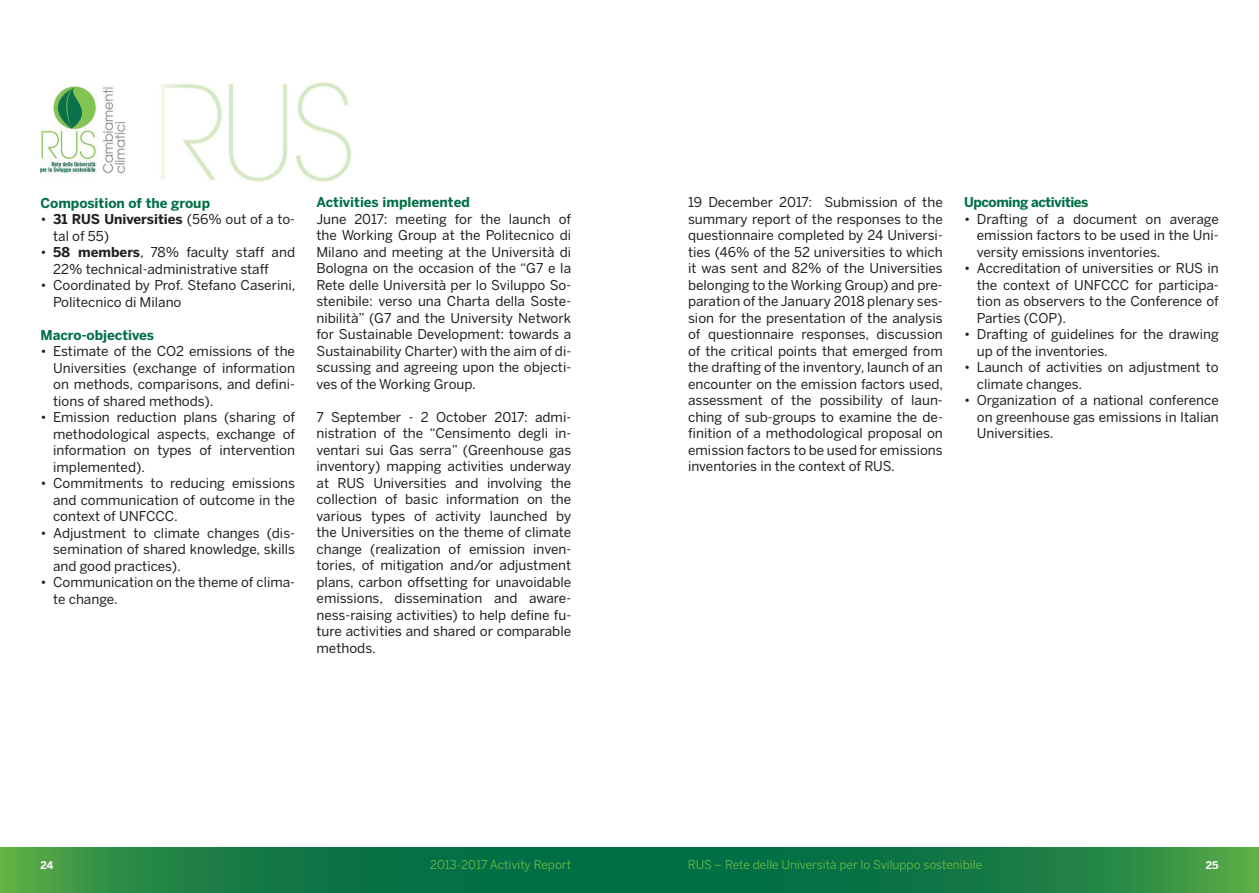
<style>
.page{position:relative;width:1259px;height:893px;background:#fff}
.page>*{position:absolute;margin:0;border:0;box-sizing:border-box;transform-origin:0 0}
.t1{font:13.5px/16.5px "Benton Sans";color:#231f20;text-align:justify}
.t2{font:700 13.5px "Benton Sans";color:#016f45}
.t3{font:700 13.5px "Benton Sans";letter-spacing:-.03em;color:#016f45}
.t4{font:12px "Benton Sans";color:#6cbd45}
.t5{font:700 10.5px "Benton Sans";color:#fff}
.s1{font-weight:700}
</style>
<div class="page">
<svg style="left:0;top:847px;width:1259px;height:46px;background:#187d45"></svg>
<img style="left:40px;top:82px;width:312px;height:100px">
<p class="t2" style="left:40px;top:195px;width:171px">Composition of the group</p>
<p class="t1" style="left:53px;top:211px;width:243px;text-indent:-13px">• <span class="s1">31 RUS Universities</span> (56% out of a to&shy;tal of 55)</p>
<p class="t1" style="left:53px;top:244px;width:243px;text-indent:-13px">• <span class="s1">58 members</span>, 78% faculty staff and<br>22% technical-administrative staff</p>
<p class="t1" style="left:53px;top:277px;width:244px;text-indent:-13px">• Coordinated by Prof. Stefano Caserini,<br>Politecnico di Milano</p>
<p class="t2" style="left:40px;top:327px;width:115px">Macro-objectives</p>
<p class="t1" style="left:53px;top:343px;width:243px;text-indent:-13px">• Estimate of the CO2 emissions of the Universities (exchange of information on methods, comparisons, and defini&shy;tions of shared methods).</p>
<p class="t1" style="left:53px;top:409px;width:243px;text-indent:-13px">• Emission reduction plans (sharing of methodological aspects, exchange of information on types of intervention implemented).</p>
<p class="t1" style="left:53px;top:475px;width:243px;text-indent:-13px">• Commitments to reducing emissions and communication of outcome in the context of UNFCCC.</p>
<p class="t1" style="left:53px;top:524px;width:243px;text-indent:-13px">• Adjustment to climate changes (dis&shy;semination of shared knowledge, skills and good practices).</p>
<p class="t1" style="left:53px;top:574px;width:243px;text-indent:-13px">• Communication on the theme of clima&shy;te change.</p>
<p class="t2" style="left:316px;top:194px;width:155px">Activities implemented</p>
<p class="t1" style="left:316px;top:211px;width:256px">June 2017: meeting for the launch of the Working Group at the Politecnico di Milano and meeting at the Università di Bologna on the occasion of the “G7 e la Rete delle Università per lo Sviluppo So&shy;stenibile: verso una Charta della Soste&shy;nibilità” (G7 and the University Network for Sustainable Development: towards a Sustainability Charter) with the aim of di&shy;scussing and agreeing upon the objecti&shy;ves of the Working Group.</p>
<p class="t1" style="left:316px;top:409px;width:256px">7 September - 2 October 2017: admi&shy;nistration of the “Censimento degli in&shy;ventari sui Gas serra” (Greenhouse gas inventory) mapping activities underway at RUS Universities and involving the collection of basic information on the various types of activity launched by the Universities on the theme of climate change (realization of emission inven&shy;tories, of mitigation and/or adjustment plans, carbon offsetting for unavoidable emissions, dissemination and aware&shy;ness-raising activities) to help define fu&shy;ture activities and shared or comparable methods.</p>
<p class="t1" style="left:688px;top:194px;width:257px">19 December 2017: Submission of the summary report of the responses to the questionnaire completed by 24 Universi&shy;ties (46% of the 52 universities to which it was sent and 82% of the Universities belonging to the Working Group) and pre&shy;paration of the January 2018 plenary ses&shy;sion for the presentation of the analysis of questionnaire responses, discussion of the critical points that emerged from the drafting of the inventory, launch of an encounter on the emission factors used, assessment of the possibility of laun&shy;ching of sub-groups to examine the de&shy;finition of a methodological proposal on emission factors to be used for emissions inventories in the context of RUS.</p>
<p class="t3" style="left:964px;top:194px;width:126px">Upcoming activities</p>
<p class="t1" style="left:976px;top:210px;width:243px;text-indent:-13px">• Drafting of a document on average emission factors to be used in the Uni&shy;versity emissions inventories.</p>
<p class="t1" style="left:976px;top:260px;width:243px;text-indent:-13px">• Accreditation of universities or RUS in the context of UNFCCC for participa&shy;tion as observers to the Conference of Parties (COP).</p>
<p class="t1" style="left:977px;top:326px;width:243px;text-indent:-13px">• Drafting of guidelines for the drawing up of the inventories.</p>
<p class="t1" style="left:977px;top:359px;width:243px;text-indent:-13px">• Launch of activities on adjustment to climate changes.</p>
<p class="t1" style="left:977px;top:392px;width:243px;text-indent:-13px">• Organization of a national conference on greenhouse gas emissions in Italian Universities.</p>
<p class="t5" style="left:40px;top:859px;width:15px">24</p>
<p class="t4" style="left:430px;top:858px;width:142px">2013-2017 Activity Report</p>
<p class="t4" style="left:688px;top:858px;width:296px">RUS – Rete delle Università per lo Sviluppo sostenibile</p>
<p class="t5" style="left:1205px;top:859px;width:14px">25</p>
</div>
